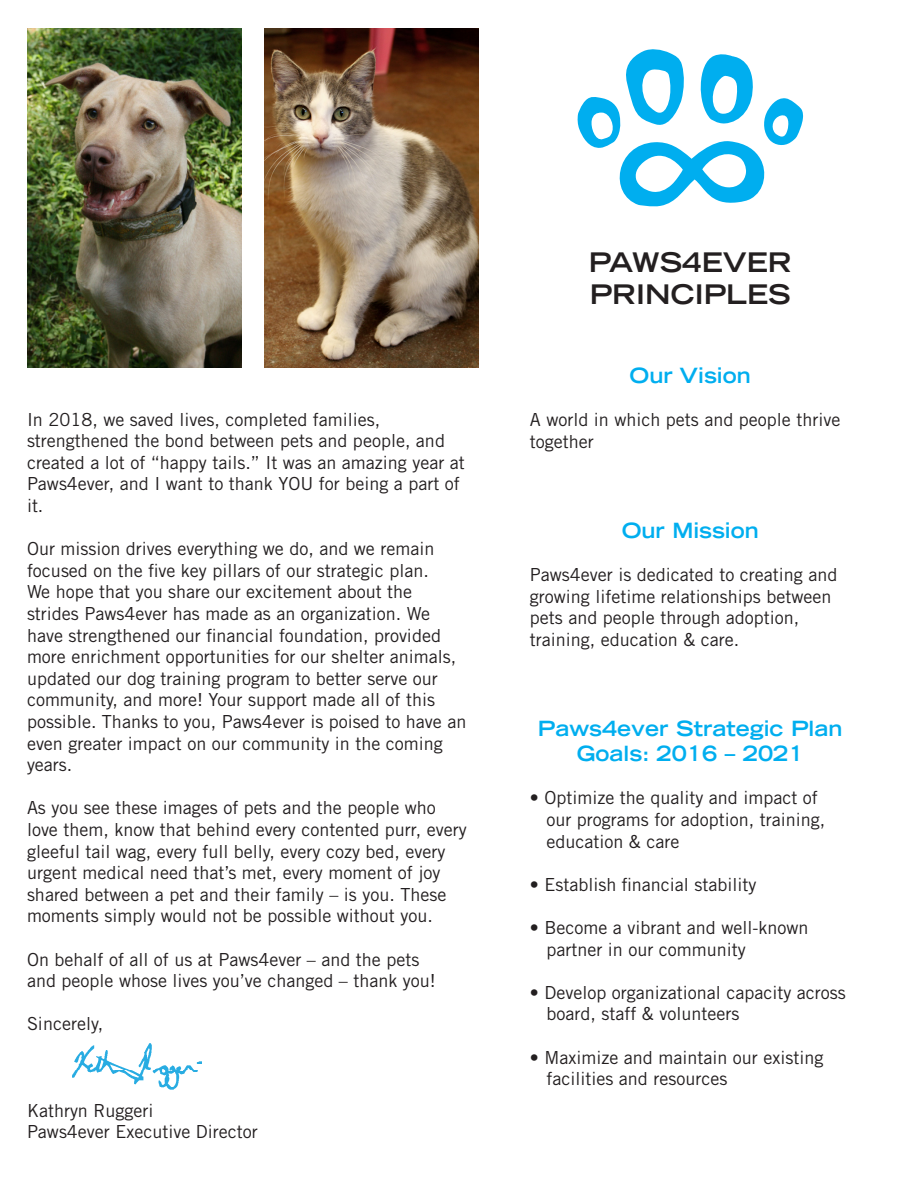
<style>
.page{position:relative;width:918px;height:1188px;background:#fff}
.page>*{position:absolute;margin:0;border:0;box-sizing:border-box;transform-origin:0 0}
.t1{font:700 expanded 27px "Trade Gothic LT Std";color:#231f20}
.t2{font:700 expanded 21px "Trade Gothic LT Std";color:#00aeef}
.t3{font:18px/21.6px "Trade Gothic LT Std";color:#231f20}
</style>
<div class="page">
<img style="left:72px;top:1043px;width:130px;height:46px">
<svg style="left:577px;top:49px;width:226px;height:158px"></svg>
<img style="left:265px;top:28px;width:214px;height:340px">
<img style="left:27px;top:28px;width:214px;height:340px">
<p class="t3" style="left:27px;top:408px;width:439px">In 2018, we saved lives, completed families, strengthened the bond between pets and people, and created a lot of “happy tails.” It was an amazing year at Paws4ever, and I want to thank YOU for being a part of it.</p>
<p class="t3" style="left:27px;top:538px;width:441px">Our mission drives everything we do, and we remain focused on the five key pillars of our strategic plan.<br>We hope that you share our excitement about the strides Paws4ever has made as an organization. We have strengthened our financial foundation, provided more enrichment opportunities for our shelter animals, updated our dog training program to better serve our community, and more! Your support made all of this possible. Thanks to you, Paws4ever is poised to have an even greater impact on our community in the coming years.</p>
<p class="t3" style="left:27px;top:797px;width:441px">As you see these images of pets and the people who love them, know that behind every contented purr, every gleeful tail wag, every full belly, every cozy bed, every urgent medical need that’s met, every moment of joy shared between a pet and their family – is you. These moments simply would not be possible without you.</p>
<p class="t3" style="left:27px;top:948px;width:410px">On behalf of all of us at Paws4ever – and the pets and people whose lives you’ve changed – thank you!</p>
<p class="t3" style="left:27px;top:1013px;width:78px">Sincerely,</p>
<p class="t3" style="left:27px;top:1099px;width:128px">Kathryn Ruggeri</p>
<p class="t3" style="left:27px;top:1121px;width:232px">Paws4ever Executive Director</p>
<p class="t1" style="left:589px;top:244px;width:204px">PAWS4EVER</p>
<p class="t1" style="left:590px;top:277px;width:202px">PRINCIPLES</p>
<p class="t2" style="left:630px;top:362px;width:123px">Our Vision</p>
<p class="t3" style="left:530px;top:409px;width:312px">A world in which pets and people thrive together</p>
<p class="t2" style="left:622px;top:517px;width:139px">Our Mission</p>
<p class="t3" style="left:530px;top:564px;width:309px">Paws4ever is dedicated to creating and growing lifetime relationships between pets and people through adoption, training, education &amp; care.</p>
<p class="t2" style="left:538px;top:715px;width:306px">Paws4ever Strategic Plan</p>
<p class="t2" style="left:577px;top:740px;width:228px">Goals: 2016 – 2021</p>
<p class="t3" style="left:546px;top:787px;width:280px;text-indent:-16px">• Optimize the quality and impact of our programs for adoption, training, education &amp; care</p>
<p class="t3" style="left:530px;top:873px;width:228px">• Establish financial stability</p>
<p class="t3" style="left:546px;top:917px;width:264px;text-indent:-16px">• Become a vibrant and well-known partner in our community</p>
<p class="t3" style="left:546px;top:981px;width:301px;text-indent:-16px">• Develop organizational capacity across board, staff &amp; volunteers</p>
<p class="t3" style="left:546px;top:1046px;width:278px;text-indent:-16px">• Maximize and maintain our existing facilities and resources</p>
</div>
